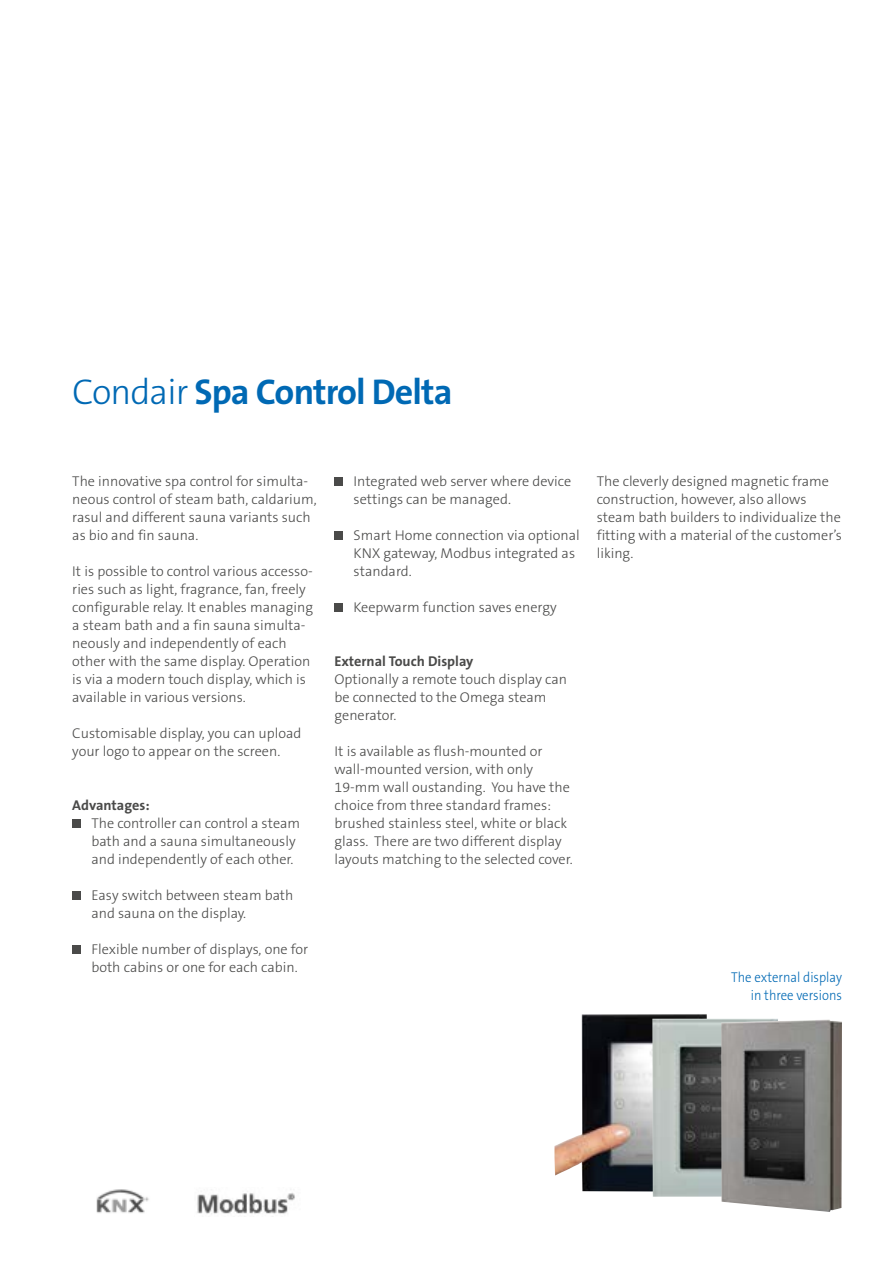
<style>
.page{position:relative;width:893px;height:1263px;background:#fff}
.page>*{position:absolute;margin:0;border:0;box-sizing:border-box;transform-origin:0 0}
.t1{font:700 36px "The Sans B7";letter-spacing:-.025em;color:#0069b4}
.t2{font:300 14.25px/18px "The Sans B3";color:#4a4a49}
.t3{font:300 14.25px/18px "The Sans B3";color:#0069b4;text-align:right;scale:.9 1}
.t4{font:700 14.25px "The Sans B7";color:#4a4a49}
.s1{font-family:"The Sans B3";font-weight:300}
</style>
<div class="page">
<div style="left:72px;top:819px;width:9px;height:9px;background:#4a4a49"></div>
<div style="left:72px;top:891px;width:9px;height:9px;background:#4a4a49"></div>
<div style="left:72px;top:945px;width:9px;height:9px;background:#4a4a49"></div>
<div style="left:334px;top:477px;width:9px;height:9px;background:#4a4a49"></div>
<div style="left:334px;top:531px;width:9px;height:9px;background:#4a4a49"></div>
<div style="left:334px;top:603px;width:9px;height:9px;background:#4a4a49"></div>
<img style="left:197px;top:1193px;width:98px;height:21px">
<img style="left:554px;top:1014px;width:153px;height:178px">
<img style="left:652px;top:1019px;width:69px;height:178px">
<img style="left:721px;top:1019px;width:121px;height:193px">
<img style="left:96px;top:1189px;width:53px;height:24px">
<h1 class="t1" style="left:72px;top:372px;width:382px"><span class="s1">Condair</span> Spa Control Delta</h1>
<p class="t2" style="left:72px;top:473px;width:246px">The innovative spa control for simulta&shy;neous control of steam bath, caldarium, rasul and different sauna variants such as bio and fin sauna.</p>
<p class="t2" style="left:72px;top:563px;width:242px">It is possible to control various accesso&shy;ries such as light, fragrance, fan, freely configurable relay. It enables managing a steam bath and a fin sauna simulta&shy;neously and independently of each other with the same display. Operation is via a modern touch display, which is available in various versions.</p>
<p class="t2" style="left:72px;top:725px;width:231px">Customisable display, you can upload your logo to appear on the screen.</p>
<p class="t4" style="left:72px;top:797px;width:79px">Advantages:</p>
<p class="t2" style="left:91px;top:815px;width:210px">The controller can control a steam bath and a sauna simultaneously and independently of each other.</p>
<p class="t2" style="left:91px;top:887px;width:204px">Easy switch between steam bath and sauna on the display.</p>
<p class="t2" style="left:91px;top:941px;width:218px">Flexible number of displays, one for both cabins or one for each cabin.</p>
<p class="t2" style="left:354px;top:473px;width:219px">Integrated web server where device settings can be managed.</p>
<p class="t2" style="left:354px;top:527px;width:228px">Smart Home connection via optional<br>KNX gateway, Modbus integrated as standard.</p>
<p class="t2" style="left:354px;top:599px;width:205px">Keepwarm function saves energy</p>
<p class="t4" style="left:334px;top:654px;width:140px">External Touch Display</p>
<p class="t2" style="left:334px;top:671px;width:234px">Optionally a remote touch display can be connected to the Omega steam generator.</p>
<p class="t2" style="left:334px;top:743px;width:240px">It is available as flush-mounted or wall-mounted version, with only 19-mm wall oustanding. You have the choice from three standard frames: brushed stainless steel, white or black glass. There are two different display layouts matching to the selected cover.</p>
<p class="t2" style="left:597px;top:473px;width:247px">The cleverly designed magnetic frame construction, however, also allows steam bath builders to individualize the fitting with a material of the customer’s liking.</p>
<p class="t3" style="left:731px;top:968px;width:125px">The external display in three versions</p>
</div>
